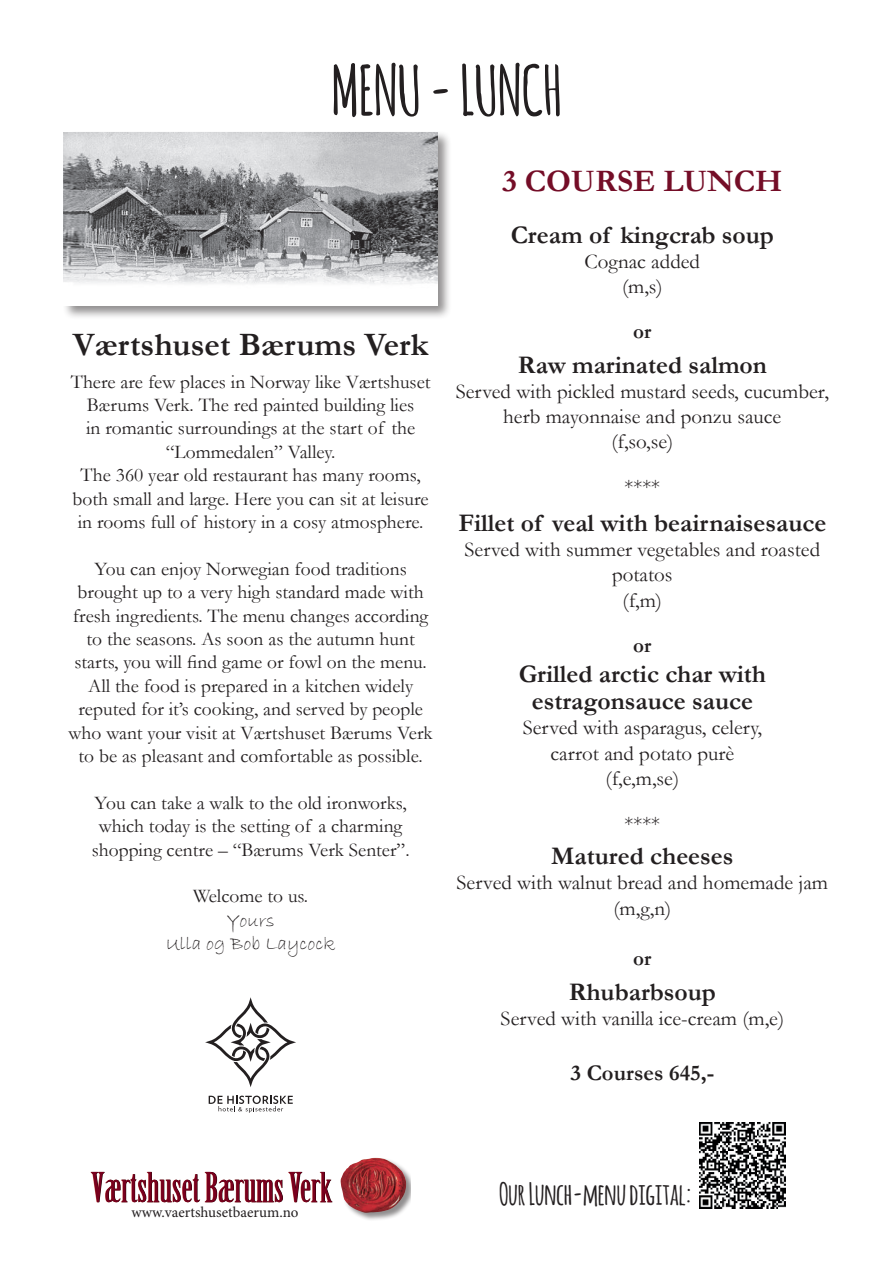
<style>
.page{position:relative;width:893px;height:1263px;background:#fff}
.page>*{position:absolute;margin:0;border:0;box-sizing:border-box;transform-origin:0 0}
.t1{font:700 67.5px "Amatic";color:#231f20}
.t2{font:700 33px "Garamond";color:#231f20}
.t3{font:700 31.5px "Garamond";color:#740d27}
.t4{font:700 30px "Amatic";color:#231f20}
.t5{font:700 25.5px/27px "Garamond";color:#231f20;text-align:center}
.t6{font:700 22.5px "Garamond";color:#231f20}
.t7{font:21px/25.2px "Garamond";color:#231f20;text-align:center}
.t8{font:700 21px "Garamond";color:#231f20}
.t9{font:19.5px/23.4px "Garamond";color:#231f20;text-align:center}
.t10{font:19.5px/23.4px "Bradley Hand ITC";color:#231f20;text-align:center}
.t11{font:15px "Minion Pro";color:#231f20}
</style>
<div class="page">
<div style="left:62px;top:130px;width:390px;height:190px;background:#231f20;opacity:.5"></div>
<img style="left:64px;top:132px;width:373px;height:173px">
<svg style="left:209px;top:1095px;width:84px;height:18px"></svg>
<svg style="left:205px;top:997px;width:91px;height:90px"></svg>
<div style="left:341px;top:1158px;width:70px;height:63px;background:#231f20;opacity:.5"></div>
<img style="left:341px;top:1158px;width:65px;height:55px">
<svg style="left:91px;top:1172px;width:242px;height:30px"></svg>
<img style="left:699px;top:1123px;width:87px;height:86px">
<h1 class="t1" style="left:331px;top:53px;width:232px">MENU - LUNCH</h1>
<h2 class="t2" style="left:73px;top:333px;width:357px">Værtshuset Bærums Verk</h2>
<p class="t9" style="left:71px;top:372px;width:361px">There are few places in Norway like Værtshuset Bærums Verk. The red painted building lies<br>in romantic surroundings at the start of the “Lommedalen” Valley.<br>The 360 year old restaurant has many rooms, both small and large. Here you can sit at leisure in rooms full of history in a cosy atmosphere.</p>
<p class="t9" style="left:69px;top:559px;width:366px">You can enjoy Norwegian food traditions brought up to a very high standard made with fresh ingredients. The menu changes according to the seasons. As soon as the autumn hunt starts, you will find game or fowl on the menu.<br>All the food is prepared in a kitchen widely reputed for it’s cooking, and served by people who want your visit at Værtshuset Bærums Verk to be as pleasant and comfortable as possible.</p>
<p class="t9" style="left:92px;top:793px;width:319px">You can take a walk to the old ironworks, which today is the setting of a charming shopping centre – “Bærums Verk Senter”.</p>
<p class="t9" style="left:193px;top:887px;width:117px">Welcome to us.</p>
<p class="t10" style="left:166px;top:911px;width:171px">Yours<br>Ulla og Bob Laycock</p>
<h3 class="t3" style="left:502px;top:170px;width:282px">3 COURSE LUNCH</h3>
<h3 class="t5" style="left:511px;top:224px;width:265px">Cream of kingcrab soup</h3>
<p class="t7" style="left:585px;top:251px;width:117px">Cognac added (m,s)</p>
<p class="t8" style="left:633px;top:324px;width:20px">or</p>
<h3 class="t5" style="left:518px;top:354px;width:251px">Raw marinated salmon</h3>
<p class="t7" style="left:456px;top:381px;width:375px">Served with pickled mustard seeds, cucumber, herb mayonnaise and ponzu sauce<br>(f,so,se)</p>
<p class="t7" style="left:624px;top:477px;width:37px">****</p>
<h3 class="t5" style="left:458px;top:512px;width:369px">Fillet of veal with beairnaisesauce</h3>
<p class="t7" style="left:465px;top:539px;width:357px">Served with summer vegetables and roasted potatos<br>(f,m)</p>
<p class="t8" style="left:633px;top:637px;width:20px">or</p>
<h3 class="t5" style="left:519px;top:663px;width:249px">Grilled arctic char with estragonsauce sauce</h3>
<p class="t7" style="left:523px;top:717px;width:241px">Served with asparagus, celery, carrot and potato purè (f,e,m,se)</p>
<p class="t7" style="left:624px;top:813px;width:37px">****</p>
<h3 class="t5" style="left:551px;top:845px;width:184px">Matured cheeses</h3>
<p class="t7" style="left:457px;top:873px;width:373px">Served with walnut bread and homemade jam (m,g,n)</p>
<p class="t8" style="left:633px;top:951px;width:20px">or</p>
<h3 class="t5" style="left:569px;top:981px;width:149px">Rhubarbsoup</h3>
<p class="t7" style="left:501px;top:1008px;width:285px">Served with vanilla ice-cream (m,e)</p>
<p class="t6" style="left:570px;top:1065px;width:145px">3 Courses 645,-</p>
<p class="t11" style="left:131px;top:1203px;width:169px">www.vaertshusetbaerum.no</p>
<h3 class="t4" style="left:499px;top:1177px;width:195px">Our Lunch-menu digital:</h3>
</div>
